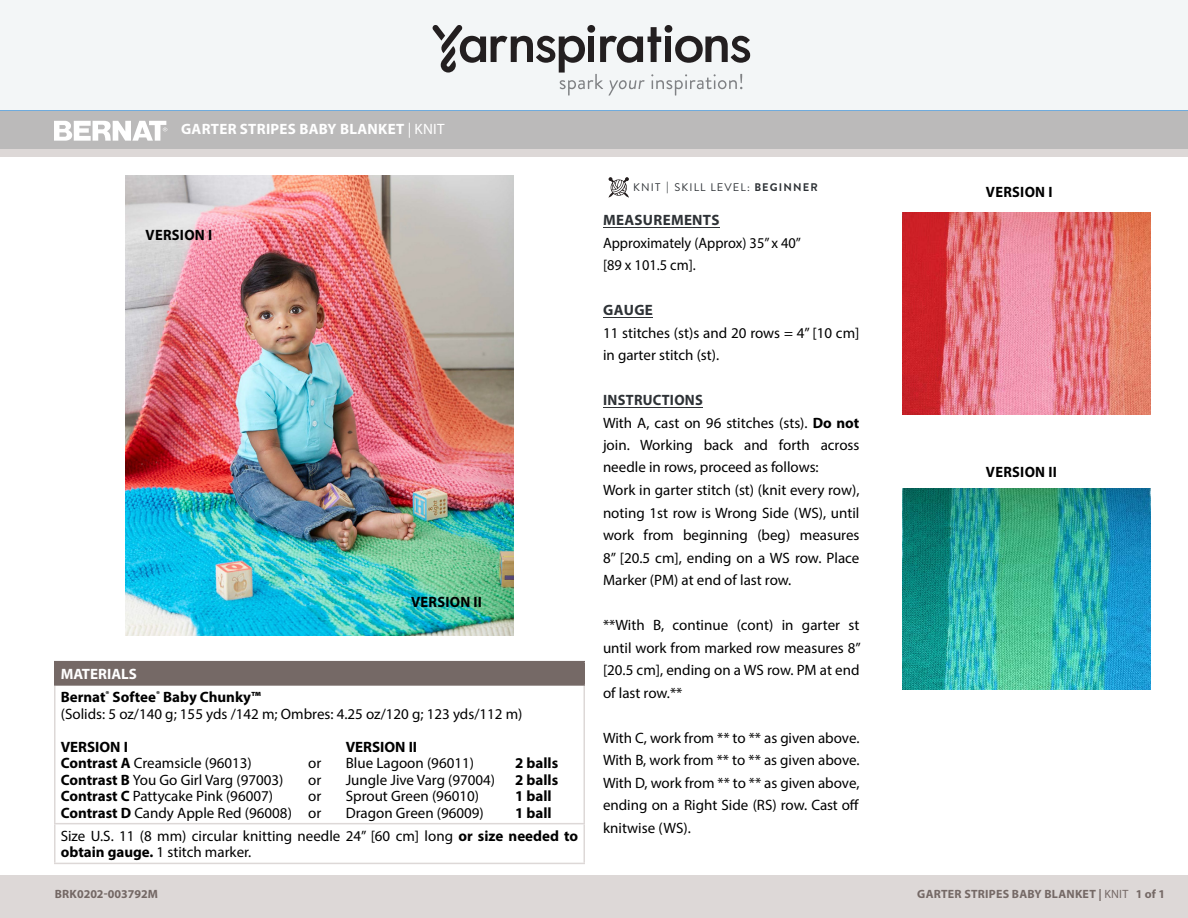
<style>
.page{position:relative;width:1188px;height:918px;background:#fff}
.page>*{position:absolute;margin:0;border:0;box-sizing:border-box;transform-origin:0 0}
.t1{font:15px/22.5px "Myriad Pro";color:#000}
.t2{font:700 15px/23.2px "Myriad Pro";color:#000}
.Pattern_Title{font:700 15px "Myriad Pro";letter-spacing:.02em;color:#fff}
.t3{font:15px/22.5px "Myriad Pro";color:#000;scale:.96 1}
.t4{font:700 15px "Myriad Pro";letter-spacing:.02em;color:#000;scale:.96 1}
.t5{font:700 12px "Myriad Pro";letter-spacing:.02em;color:#746865}
.t6{font:700 12px "Myriad Pro";letter-spacing:.02em;color:#756966}
.t7{font:700 12px "Myriad Pro";color:#746865}
.t8{font:11.1px "Brandon Grotesque";letter-spacing:.1em;color:#2d3135}
.s1{font-weight:400}
.s2{color:#fff}
.s3{font-weight:700}
.s4{font-weight:700;color:#2e3236}
</style>
<div class="page">
<div style="left:0;top:0;width:1188px;height:111px;background:#f3f6f7"></div>
<svg style="left:433px;top:25px;width:318px;height:71px"></svg>
<div style="left:0;top:149px;width:1188px;height:769px;background:#ddd8d7"></div>
<div style="left:0;top:157px;width:1188px;height:717px;background:#fff"></div>
<div style="left:0;top:111px;width:1188px;height:38px;background:#bbbaba"></div>
<svg style="left:54px;top:120px;width:113px;height:21px"></svg>
<div style="left:55px;top:662px;width:529px;height:23px;background:#756966"></div>
<hr style="left:54px;top:662px;width:2px;height:22px;background:#756966">
<svg style="left:584px;top:662px;width:1px;height:22px"></svg>
<hr style="left:54px;top:661px;width:531px;height:1px;background:#756966">
<hr style="left:54px;top:686px;width:2px;height:137px;background:#ddd8d7">
<hr style="left:584px;top:686px;width:1px;height:137px;background:#ddd8d7">
<hr style="left:54px;top:684px;width:531px;height:2px;background:#756966">
<hr style="left:54px;top:824px;width:2px;height:39px;background:#ddd8d7">
<hr style="left:584px;top:824px;width:1px;height:39px;background:#ddd8d7">
<hr style="left:54px;top:823px;width:531px;height:1px;background:#ddd8d7">
<hr style="left:54px;top:863px;width:531px;height:1px;background:#ddd8d7">
<hr style="left:603px;top:408px;width:100px;height:1px;background:#2e3236">
<hr style="left:603px;top:318px;width:50px;height:1px;background:#2e3236">
<hr style="left:603px;top:228px;width:117px;height:1px;background:#2e3236">
<img style="left:126px;top:175px;width:387px;height:460px">
<img style="left:903px;top:488px;width:247px;height:202px">
<img style="left:903px;top:212px;width:247px;height:202px">
<svg style="left:608px;top:177px;width:21px;height:21px"></svg>
<p class="Pattern_Title" style="left:181px;top:119px;width:265px">GARTER STRIPES BABY BLANKET <span class="s1">| KNIT</span></p>
<p class="Pattern_Title" style="left:181px;top:121px;width:245px">SNAPPY EED STITCH COWL <span class="s1">| CRAFT</span></p>
<p class="t4" style="left:146px;top:225px;width:71px">VERSION I</p>
<p class="t4" style="left:411px;top:592px;width:75px">VERSION II</p>
<p class="t2" style="left:61px;top:662px;width:202px"><span class="s2">MATERIALS<br></span>Bernat<sup>®</sup> Softee<sup>®</sup> Baby Chunky™</p>
<p class="t1" style="left:61px;top:702px;width:463px">(Solids: 5 oz/140 g; 155 yds /142 m; Ombres: 4.25 oz/120 g; 123 yds/112 m)</p>
<p class="t2" style="left:61px;top:735px;width:69px">VERSION I</p>
<p class="t2" style="left:346px;top:735px;width:73px">VERSION II</p>
<p class="t1" style="left:61px;top:752px;width:193px"><span class="s3">Contrast A</span> Creamsicle (96013)</p>
<p class="t1" style="left:308px;top:752px;width:15px">or</p>
<p class="t1" style="left:346px;top:752px;width:130px">Blue Lagoon (96011)</p>
<p class="t2" style="left:515px;top:751px;width:45px">2 balls</p>
<p class="t1" style="left:61px;top:768px;width:224px"><span class="s3">Contrast B</span> You Go Girl Varg (97003)</p>
<p class="t1" style="left:308px;top:768px;width:15px">or</p>
<p class="t1" style="left:346px;top:768px;width:151px">Jungle Jive Varg (97004)</p>
<p class="t2" style="left:515px;top:768px;width:45px">2 balls</p>
<p class="t1" style="left:61px;top:785px;width:214px"><span class="s3">Contrast C</span> Pattycake Pink (96007)</p>
<p class="t1" style="left:308px;top:785px;width:15px">or</p>
<p class="t1" style="left:346px;top:785px;width:135px">Sprout Green (96010)</p>
<p class="t2" style="left:515px;top:784px;width:38px">1 ball</p>
<p class="t1" style="left:61px;top:801px;width:262px"><span class="s3">Contrast D</span> Candy Apple Red (96008) or</p>
<p class="t1" style="left:346px;top:801px;width:140px">Dragon Green (96009)</p>
<p class="t1" style="left:61px;top:801px;width:519px;line-height:23.2px;text-indent:454px"><span class="s3">1 ball<br></span>Size U.S. 11 (8 mm) circular knitting needle 24” [60 cm] long <span class="s3">or size needed to</span></p>
<p class="t1" style="left:61px;top:841px;width:192px"><span class="s3">obtain gauge.</span> 1 stitch marker.</p>
<p class="t7" style="left:55px;top:886px;width:105px">BRK0202-003792M</p>
<p class="t8" style="left:633px;top:179px;width:186px">KNIT <span class="s3">|</span> SKILL LEVEL: <span class="s3">BEGINNER</span></p>
<p class="t3" style="left:603px;top:209px;width:208px"><span class="s4">MEASUREMENTS<br></span>Approximately (Approx) 35” x 40” [89 x 101.5 cm].</p>
<p class="t1" style="left:603px;top:299px;width:258px"><span class="s4">GAUGE<br></span>11 stitches (st)s and 20 rows = 4” [10 cm] in garter stitch (st).</p>
<p class="t1" style="left:603px;top:389px;width:258px"><span class="s4">INSTRUCTIONS<br></span>With A, cast on 96 stitches (sts). <span class="s3">Do not </span>join. Working back and forth across needle in rows, proceed as follows:<br>Work in garter stitch (st) (knit every row), noting 1st row is Wrong Side (WS), until work from beginning (beg) measures 8” [20.5 cm], ending on a WS row. Place Marker (PM) at end of last row.</p>
<p class="t1" style="left:603px;top:614px;width:259px;text-align:justify">**With B, continue (cont) in garter st until work from marked row measures 8” [20.5 cm], ending on a WS row. PM at end of last row.**</p>
<p class="t1" style="left:603px;top:726px;width:258px;text-align:justify">With C, work from ** to ** as given above.<br>With B, work from ** to ** as given above.<br>With D, work from ** to ** as given above, ending on a Right Side (RS) row. Cast off knitwise (WS).</p>
<p class="t4" style="left:986px;top:182px;width:71px">VERSION I</p>
<p class="t4" style="left:986px;top:462px;width:75px">VERSION II</p>
<p class="t6" style="left:917px;top:886px;width:249px">GARTER STRIPES BABY BLANKET | <span class="s1">KNIT</span> 1 of 1</p>
<p class="t5" style="left:846px;top:887px;width:289px">GRANNY STRAWBERRY DISHCLOTH | <span class="s1">CROCHET 1 of 1</span></p>
</div>
